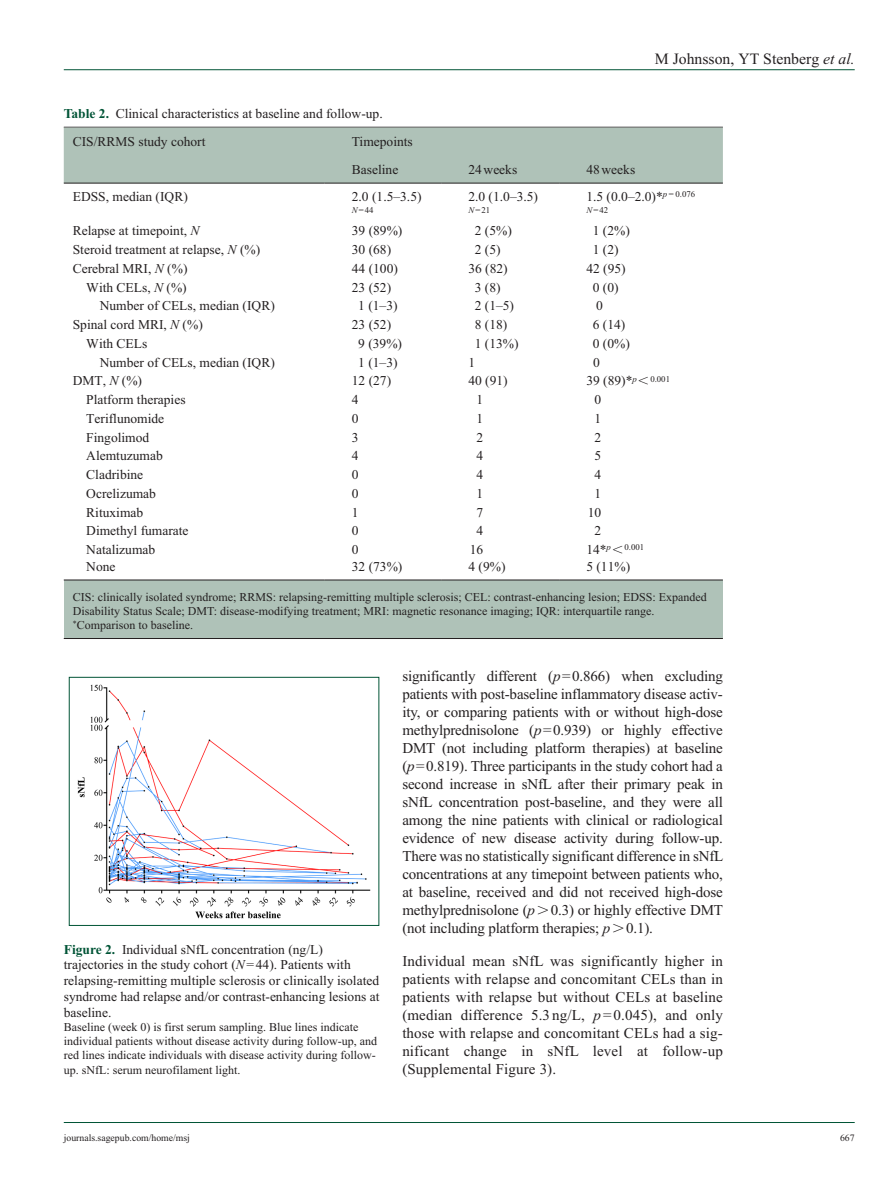
<style>
.page{position:relative;width:893px;height:1191px;background:#fff}
.page>*{position:absolute;margin:0;border:0;box-sizing:border-box;transform-origin:0 0}
.t1{font:15.75px "Times New Roman";color:#231f20}
.t2{font:15px/18px "Times New Roman";color:#231f20;text-align:justify}
.t3{font:13.5px/15.8px "Times New Roman";color:#231f20}
.t4{font:12px/14.2px "Times New Roman";color:#231f20}
.t5{font:9.75px "Times New Roman";color:#231f20}
.t6{font:8.7px "Times New Roman";color:#231f20}
.s1{font-weight:700;color:#015436}
.s2{font-style:italic}
</style>
<div class="page">
<hr style="left:64px;top:69px;width:791px;height:1px;background:#015436">
<hr style="left:64px;top:1122px;width:791px;height:1px;background:#015436">
<div style="left:65px;top:580px;width:658px;height:58px;background:#afc2b8"></div>
<hr style="left:64px;top:127px;width:659px;height:1px;background:#231f20">
<hr style="left:64px;top:638px;width:659px;height:1px;background:#231f20">
<div style="left:64px;top:128px;width:659px;height:55px;background:#afc2b8"></div>
<hr style="left:325px;top:183px;width:116px;height:1px;background:#231f20">
<hr style="left:441px;top:183px;width:118px;height:1px;background:#231f20">
<hr style="left:559px;top:183px;width:164px;height:1px;background:#231f20">
<hr style="left:64px;top:579px;width:261px;height:1px;background:#231f20">
<hr style="left:325px;top:579px;width:116px;height:1px;background:#231f20">
<hr style="left:441px;top:579px;width:118px;height:1px;background:#231f20">
<hr style="left:559px;top:579px;width:164px;height:1px;background:#231f20">
<hr style="left:64px;top:183px;width:261px;height:1px;background:#231f20">
<img style="left:77px;top:684px;width:294px;height:235px">
<p class="t3" style="left:73px;top:99px;width:311px;line-height:28.5px;text-indent:-9px"><span class="s1">Table 2.</span> Clinical characteristics at baseline and follow-up.<br>CIS/RRMS study cohort</p>
<p class="t3" style="left:352px;top:128px;width:63px;line-height:27.8px">Timepoints<br>Baseline</p>
<p class="t3" style="left:73px;top:188px;width:117px">EDSS, median (IQR)</p>
<p class="t3" style="left:352px;top:188px;width:71px">2.0 (1.5–3.5)</p>
<p class="t6" style="left:352px;top:205px;width:23px"><span class="s2">N</span>=44</p>
<p class="t1" style="left:655px;top:50px;width:201px">M Johnsson, YT Stenberg <span class="s2">et al.</span></p>
<p class="t3" style="left:468px;top:162px;width:50px">24weeks</p>
<p class="t3" style="left:586px;top:162px;width:50px">48weeks</p>
<p class="t3" style="left:468px;top:188px;width:71px">2.0 (1.0–3.5)</p>
<p class="t6" style="left:468px;top:205px;width:23px"><span class="s2">N</span>=21</p>
<p class="t3" style="left:586px;top:188px;width:110px">1.5 (0.0–2.0)*<sup>p</sup> <sup>=</sup> <sup>0.076</sup></p>
<p class="t6" style="left:586px;top:205px;width:23px"><span class="s2">N</span>=42</p>
<p class="t3" style="left:73px;top:223px;width:128px">Relapse at timepoint, <span class="s2">N</span></p>
<p class="t3" style="left:352px;top:223px;width:52px">39 (89%)</p>
<p class="t3" style="left:475px;top:223px;width:39px">2 (5%)</p>
<p class="t3" style="left:593px;top:223px;width:39px">1 (2%)</p>
<p class="t3" style="left:73px;top:241px;width:189px">Steroid treatment at relapse, <span class="s2">N</span> (%)</p>
<p class="t3" style="left:352px;top:241px;width:41px">30 (68)</p>
<p class="t3" style="left:475px;top:241px;width:27px">2 (5)</p>
<p class="t3" style="left:593px;top:241px;width:27px">1 (2)</p>
<p class="t3" style="left:73px;top:260px;width:116px">Cerebral MRI, <span class="s2">N</span> (%)</p>
<p class="t3" style="left:352px;top:260px;width:48px">44 (100)</p>
<p class="t3" style="left:468px;top:260px;width:41px">36 (82)</p>
<p class="t3" style="left:586px;top:260px;width:41px">42 (95)</p>
<p class="t3" style="left:86px;top:279px;width:102px">With CELs, <span class="s2">N</span> (%)</p>
<p class="t3" style="left:352px;top:279px;width:41px">23 (52)</p>
<p class="t3" style="left:475px;top:279px;width:27px">3 (8)</p>
<p class="t3" style="left:593px;top:279px;width:27px">0 (0)</p>
<p class="t3" style="left:100px;top:298px;width:177px">Number of CELs, median (IQR)</p>
<p class="t3" style="left:358px;top:298px;width:41px">1 (1–3)</p>
<p class="t3" style="left:475px;top:298px;width:41px">2 (1–5)</p>
<p class="t3" style="left:596px;top:298px;width:8px">0</p>
<p class="t3" style="left:73px;top:316px;width:132px">Spinal cord MRI, <span class="s2">N</span> (%)</p>
<p class="t3" style="left:352px;top:316px;width:41px">23 (52)</p>
<p class="t3" style="left:475px;top:316px;width:34px">8 (18)</p>
<p class="t3" style="left:593px;top:316px;width:34px">6 (14)</p>
<p class="t3" style="left:86px;top:335px;width:63px">With CELs</p>
<p class="t3" style="left:358px;top:335px;width:45px">9 (39%)</p>
<p class="t3" style="left:475px;top:335px;width:45px">1 (13%)</p>
<p class="t3" style="left:593px;top:335px;width:39px">0 (0%)</p>
<p class="t3" style="left:100px;top:354px;width:177px">Number of CELs, median (IQR)</p>
<p class="t3" style="left:358px;top:354px;width:41px">1 (1–3)</p>
<p class="t3" style="left:468px;top:354px;width:8px">1</p>
<p class="t3" style="left:593px;top:354px;width:8px">0</p>
<p class="t3" style="left:73px;top:373px;width:71px">DMT, <span class="s2">N</span> (%)</p>
<p class="t3" style="left:352px;top:373px;width:41px">12 (27)</p>
<p class="t3" style="left:468px;top:373px;width:41px">40 (91)</p>
<p class="t3" style="left:586px;top:373px;width:52px">39 (89)*<sup>p</sup></p>
<p class="t6" style="left:650px;top:374px;width:21px">0.001</p>
<p class="t3" style="left:86px;top:391px;width:101px">Platform therapies</p>
<p class="t3" style="left:352px;top:391px;width:8px">4</p>
<p class="t3" style="left:477px;top:391px;width:8px">1</p>
<p class="t3" style="left:595px;top:391px;width:8px">0</p>
<p class="t3" style="left:86px;top:410px;width:79px">Teriflunomide</p>
<p class="t3" style="left:352px;top:410px;width:8px">0</p>
<p class="t3" style="left:477px;top:410px;width:8px">1</p>
<p class="t3" style="left:595px;top:410px;width:8px">1</p>
<p class="t3" style="left:86px;top:429px;width:65px">Fingolimod</p>
<p class="t3" style="left:352px;top:429px;width:8px">3</p>
<p class="t3" style="left:477px;top:429px;width:8px">2</p>
<p class="t3" style="left:595px;top:429px;width:8px">2</p>
<p class="t3" style="left:86px;top:448px;width:78px">Alemtuzumab</p>
<p class="t3" style="left:352px;top:448px;width:8px">4</p>
<p class="t3" style="left:477px;top:448px;width:8px">4</p>
<p class="t3" style="left:595px;top:448px;width:8px">5</p>
<p class="t3" style="left:86px;top:466px;width:58px">Cladribine</p>
<p class="t3" style="left:352px;top:466px;width:8px">0</p>
<p class="t3" style="left:477px;top:466px;width:8px">4</p>
<p class="t3" style="left:595px;top:466px;width:8px">4</p>
<p class="t3" style="left:86px;top:485px;width:71px">Ocrelizumab</p>
<p class="t3" style="left:352px;top:485px;width:8px">0</p>
<p class="t3" style="left:477px;top:485px;width:8px">1</p>
<p class="t3" style="left:595px;top:485px;width:8px">1</p>
<p class="t3" style="left:86px;top:504px;width:59px">Rituximab</p>
<p class="t3" style="left:352px;top:504px;width:8px">1</p>
<p class="t3" style="left:477px;top:504px;width:8px">7</p>
<p class="t3" style="left:588px;top:504px;width:15px">10</p>
<p class="t3" style="left:86px;top:523px;width:104px">Dimethyl fumarate</p>
<p class="t3" style="left:352px;top:523px;width:8px">0</p>
<p class="t3" style="left:477px;top:523px;width:8px">4</p>
<p class="t3" style="left:595px;top:523px;width:8px">2</p>
<p class="t3" style="left:86px;top:542px;width:70px">Natalizumab</p>
<p class="t3" style="left:352px;top:542px;width:8px">0</p>
<p class="t3" style="left:470px;top:542px;width:15px">16</p>
<p class="t3" style="left:586px;top:542px;width:26px">14*<sup>p</sup></p>
<p class="t6" style="left:624px;top:542px;width:21px">0.001</p>
<p class="t3" style="left:86px;top:558px;width:31px">None</p>
<p class="t3" style="left:352px;top:558px;width:52px">32 (73%)</p>
<p class="t3" style="left:468px;top:558px;width:39px">4 (9%)</p>
<p class="t3" style="left:586px;top:558px;width:45px">5 (11%)</p>
<p class="t4" style="left:73px;top:589px;width:635px">CIS: clinically isolated syndrome; RRMS: relapsing-remitting multiple sclerosis; CEL: contrast-enhancing lesion; EDSS: Expanded<br>Disability Status Scale; DMT: disease-modifying treatment; MRI: magnetic resonance imaging; IQR: interquartile range. <sup>*</sup>Comparison to baseline.</p>
<p class="t3" style="left:64px;top:941px;width:317px"><span class="s1">Figure 2.</span> Individual sNfL concentration (ng/L) trajectories in the study cohort (<span class="s2">N</span>=44). Patients with relapsing-remitting multiple sclerosis or clinically isolated syndrome had relapse and/or contrast-enhancing lesions at baseline.</p>
<p class="t4" style="left:64px;top:1019px;width:315px">Baseline (week 0) is first serum sampling. Blue lines indicate individual patients without disease activity during follow-up, and red lines indicate individuals with disease activity during follow&shy;up. sNfL: serum neurofilament light.</p>
<p class="t2" style="left:402px;top:667px;width:323px">significantly different (<span class="s2">p</span>=0.866) when excluding patients with post-baseline inflammatory disease activ&shy;ity, or comparing patients with or without high-dose methylprednisolone (<span class="s2">p</span>=0.939) or highly effective DMT (not including platform therapies) at baseline (<span class="s2">p</span>=0.819). Three participants in the study cohort had a second increase in sNfL after their primary peak in sNfL concentration post-baseline, and they were all among the nine patients with clinical or radiological evidence of new disease activity during follow-up.<br>There was no statistically significant difference in sNfL concentrations at any timepoint between patients who, at baseline, received and did not received high-dose methylprednisolone (<span class="s2">p</span> 0.3) or highly effective DMT (not including platform therapies; <span class="s2">p</span> 0.1).</p>
<p class="t2" style="left:402px;top:952px;width:322px">Individual mean sNfL was significantly higher in patients with relapse and concomitant CELs than in patients with relapse but without CELs at baseline (median difference 5.3 ng/L, <span class="s2">p</span> = 0.045), and only those with relapse and concomitant CELs had a sig&shy;nificant change in sNfL level at follow-up (Supplemental Figure 3).</p>
<p class="t5" style="left:64px;top:1132px;width:128px">journals.sagepub.com/home/msj</p>
<p class="t5" style="left:840px;top:1132px;width:16px">667</p>
</div>
